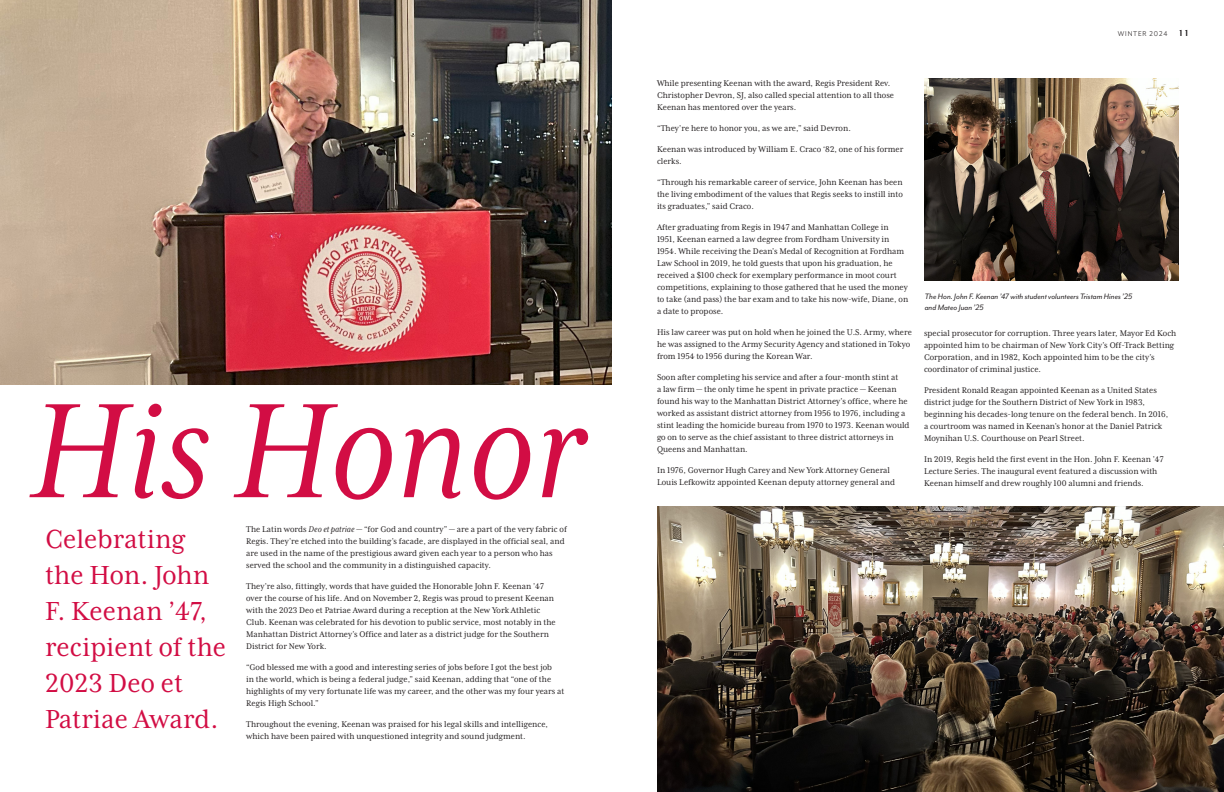
<style>
.page{position:relative;width:1224px;height:792px;background:#fff}
.page>*{position:absolute;margin:0;border:0;box-sizing:border-box;transform-origin:0 0}
.t1{font:italic 154.8px "Mrs Eaves XL Serif Nar OT";color:#d20d44}
.t2{font:30px/36px "Mrs Eaves XL Serif Nar OT";color:#d20d44}
.t3{font:9.5px/12px "Mrs Eaves XL Serif Nar OT";color:#231f20}
.t4{font:italic 9px/11.7px "Mr Eaves Mod OT";color:#231f20}
.t5{font:8px "Mr Eaves Mod OT";letter-spacing:.1em;color:#231f20}
.s1{font-style:italic}
.s2{font-weight:700;font-size:10px}
</style>
<div class="page">
<img style="left:0;top:0;width:612px;height:385px">
<img style="left:657px;top:506px;width:567px;height:286px">
<img style="left:925px;top:78px;width:254px;height:203px">
<p class="t1" style="left:30px;top:367px;width:555px">His Honor</p>
<p class="t2" style="left:45px;top:522px;width:183px">Celebrating the Hon. John<br>F. Keenan ’47, recipient of the<br>2023 Deo et<br>Patriae Award.</p>
<p class="t3" style="left:246px;top:523px;width:322px">The Latin words <span class="s1">Deo et patriae</span> — “for God and country” — are a part of the very fabric of Regis. They’re etched into the building’s facade, are displayed in the official seal, and are used in the name of the prestigious award given each year to a person who has served the school and the community in a distinguished capacity.</p>
<p class="t3" style="left:246px;top:580px;width:311px">They’re also, fittingly, words that have guided the Honorable John F. Keenan ’47 over the course of his life. And on November 2, Regis was proud to present Keenan with the 2023 Deo et Patriae Award during a reception at the New York Athletic Club. Keenan was celebrated for his devotion to public service, most notably in the Manhattan District Attorney’s Office and later as a district judge for the Southern District for New York.</p>
<p class="t3" style="left:246px;top:661px;width:320px">“God blessed me with a good and interesting series of jobs before I got the best job<br>in the world, which is being a federal judge,” said Keenan, adding that “one of the highlights of my very fortunate life was my career, and the other was my four years at Regis High School.”</p>
<p class="t3" style="left:246px;top:718px;width:303px">Throughout the evening, Keenan was praised for his legal skills and intelligence, which have been paired with unquestioned integrity and sound judgment.</p>
<p class="t5" style="left:1118px;top:29px;width:72px">WINTER 2024 <span class="s2">11</span></p>
<p class="t3" style="left:657px;top:77px;width:239px">While presenting Keenan with the award, Regis President Rev.<br>Christopher Devron, SJ, also called special attention to all those<br>Keenan has mentored over the years.</p>
<p class="t3" style="left:657px;top:122px;width:195px">“They’re here to honor you, as we are,” said Devron.</p>
<p class="t3" style="left:657px;top:143px;width:248px">Keenan was introduced by William E. Craco ‘82, one of his former clerks.</p>
<p class="t3" style="left:657px;top:176px;width:247px;text-align:justify">“Through his remarkable career of service, John Keenan has been the living embodiment of the values that Regis seeks to instill into its graduates,” said Craco.</p>
<p class="t3" style="left:657px;top:221px;width:253px">After graduating from Regis in 1947 and Manhattan College in 1951, Keenan earned a law degree from Fordham University in 1954. While receiving the Dean’s Medal of Recognition at Fordham Law School in 2019, he told guests that upon his graduation, he received a $100 check for exemplary performance in moot court competitions, explaining to those gathered that he used the money to take (and pass) the bar exam and to take his now-wife, Diane, on a date to propose.</p>
<p class="t3" style="left:657px;top:326px;width:256px">His law career was put on hold when he joined the U.S. Army, where he was assigned to the Army Security Agency and stationed in Tokyo from 1954 to 1956 during the Korean War.</p>
<p class="t3" style="left:657px;top:371px;width:254px">Soon after completing his service and after a four-month stint at<br>a law firm — the only time he spent in private practice — Keenan found his way to the Manhattan District Attorney’s office, where he worked as assistant district attorney from 1956 to 1976, including a stint leading the homicide bureau from 1970 to 1973. Keenan would go on to serve as the chief assistant to three district attorneys in Queens and Manhattan.</p>
<p class="t3" style="left:657px;top:464px;width:240px">In 1976, Governor Hugh Carey and New York Attorney General<br>Louis Lefkowitz appointed Keenan deputy attorney general and</p>
<p class="t4" style="left:925px;top:290px;width:209px">The Hon. John F. Keenan ’47 with student volunteers Tristam Hines ’25 and Mateo Juan ’25</p>
<p class="t3" style="left:924px;top:327px;width:254px">special prosecutor for corruption. Three years later, Mayor Ed Koch appointed him to be chairman of New York City’s Off-Track Betting Corporation, and in 1982, Koch appointed him to be the city’s coordinator of criminal justice.</p>
<p class="t3" style="left:924px;top:384px;width:246px">President Ronald Reagan appointed Keenan as a United States district judge for the Southern District of New York in 1983, beginning his decades-long tenure on the federal bench. In 2016, a courtroom was named in Keenan’s honor at the Daniel Patrick Moynihan U.S. Courthouse on Pearl Street.</p>
<p class="t3" style="left:924px;top:453px;width:241px">In 2019, Regis held the first event in the Hon. John F. Keenan ’47<br>Lecture Series. The inaugural event featured a discussion with<br>Keenan himself and drew roughly 100 alumni and friends.</p>
</div>
